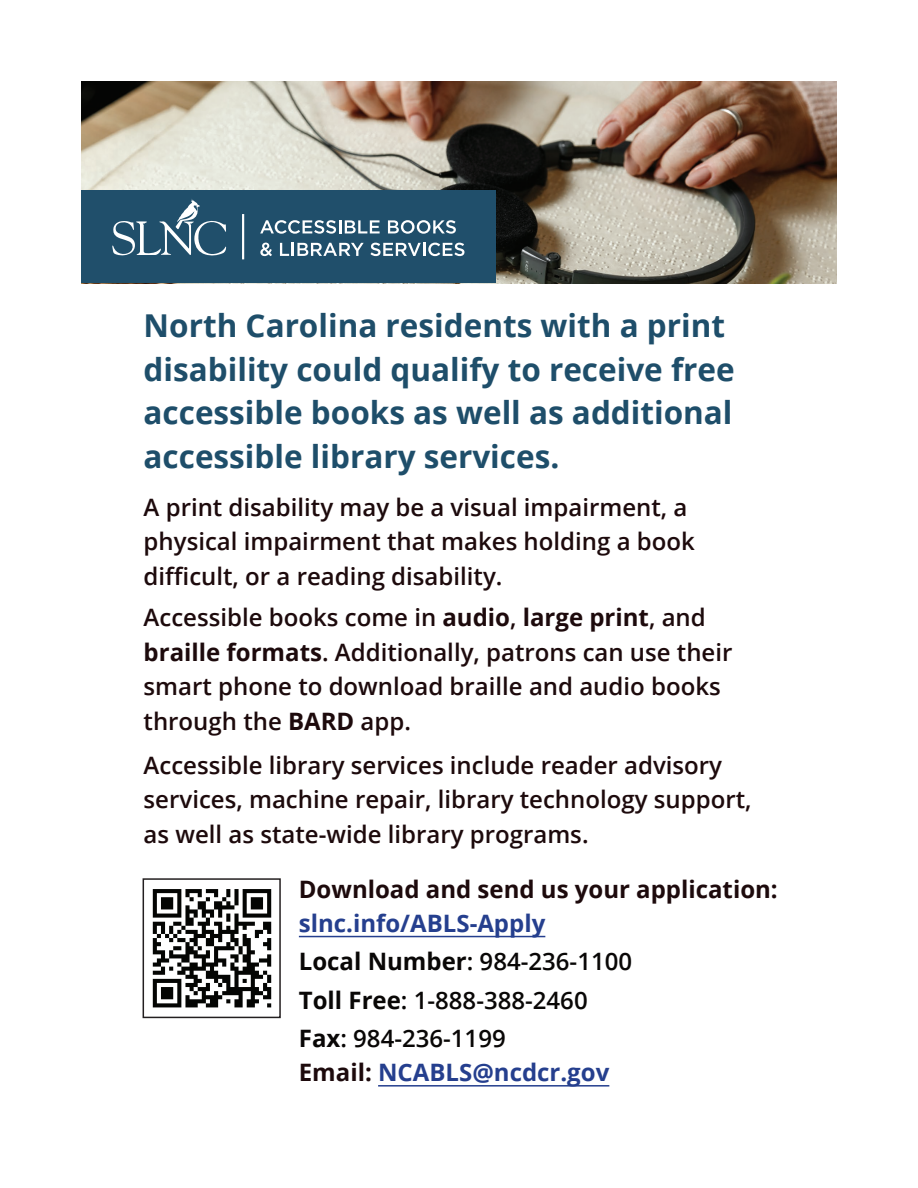
<style>
.page{position:relative;width:918px;height:1188px;background:#fff}
.page>*{position:absolute;margin:0;border:0;box-sizing:border-box;transform-origin:0 0}
.t1{font:700 31.5px/43.5px "Open Sans";color:#1e4e6a}
.t2{font:600 24px/34.5px "Open Sans";color:#1d0a0c}
.t3{font:700 24px/34.5px "Open Sans";color:#1d0a0c}
.t4{font:600 24px "Open Sans";color:#090706}
.t5{font:700 24px/34.5px "Open Sans";color:#253f8e}
.s1{font-weight:700}
.s2{color:#253f8e}
.s3{color:#090706}
.s4{font-weight:600;color:#090706}
.s5{color:#1d0a0c}
</style>
<div class="page">
<hr style="left:299px;top:936px;width:246px;height:1px;background:#253f8e">
<hr style="left:378px;top:1085px;width:231px;height:2px;background:#253f8e">
<img style="left:81px;top:81px;width:756px;height:203px">
<div style="left:81px;top:191px;width:415px;height:92px;background:#204f6b"></div>
<svg style="left:112px;top:199px;width:114px;height:57px"></svg>
<hr style="left:242px;top:214px;width:2px;height:45px;background:#fff">
<svg style="left:260px;top:220px;width:120px;height:14px"></svg>
<svg style="left:388px;top:220px;width:68px;height:14px"></svg>
<svg style="left:260px;top:243px;width:12px;height:13px"></svg>
<svg style="left:280px;top:243px;width:84px;height:13px"></svg>
<svg style="left:370px;top:243px;width:94px;height:13px"></svg>
<img style="left:152px;top:889px;width:119px;height:119px">
<div style="left:143px;top:878px;width:138px;height:140px;border:2px solid #231f20"></div>
<p class="t1" style="left:144px;top:303px;width:593px">North Carolina residents with a print disability could qualify to receive free accessible books as well as additional accessible library services.</p>
<p class="t2" style="left:144px;top:489px;width:553px">A print disability may be a visual impairment, a physical impairment that makes holding a book difficult, or a reading disability.</p>
<p class="t2" style="left:144px;top:600px;width:590px">Accessible books come in <span class="s1">audio</span>, <span class="s1">large print</span>, and <span class="s1">braille formats</span>. Additionally, patrons can use their smart phone to download braille and audio books through the <span class="s1">BARD</span> app.</p>
<p class="t2" style="left:144px;top:747px;width:609px">Accessible library services include reader advisory services, machine repair, library technology support, as well as state-wide library programs.</p>
<p class="t3" style="left:299px;top:871px;width:480px">Download and send us your application: <span class="s2">slnc.info/ABLS-Apply</span></p>
<p class="t4" style="left:299px;top:945px;width:335px"><span class="s1">Local Number</span>: 984-236-1100</p>
<p class="t4" style="left:299px;top:983px;width:290px"><span class="s1">Toll Free</span>: 1-888-388-2460</p>
<p class="t5" style="left:299px;top:1020px;width:312px"><span class="s3">Fax</span><span class="s4">: 984-236-1199<br></span><span class="s5">Email:</span> NCABLS@ncdcr.gov</p>
</div>
